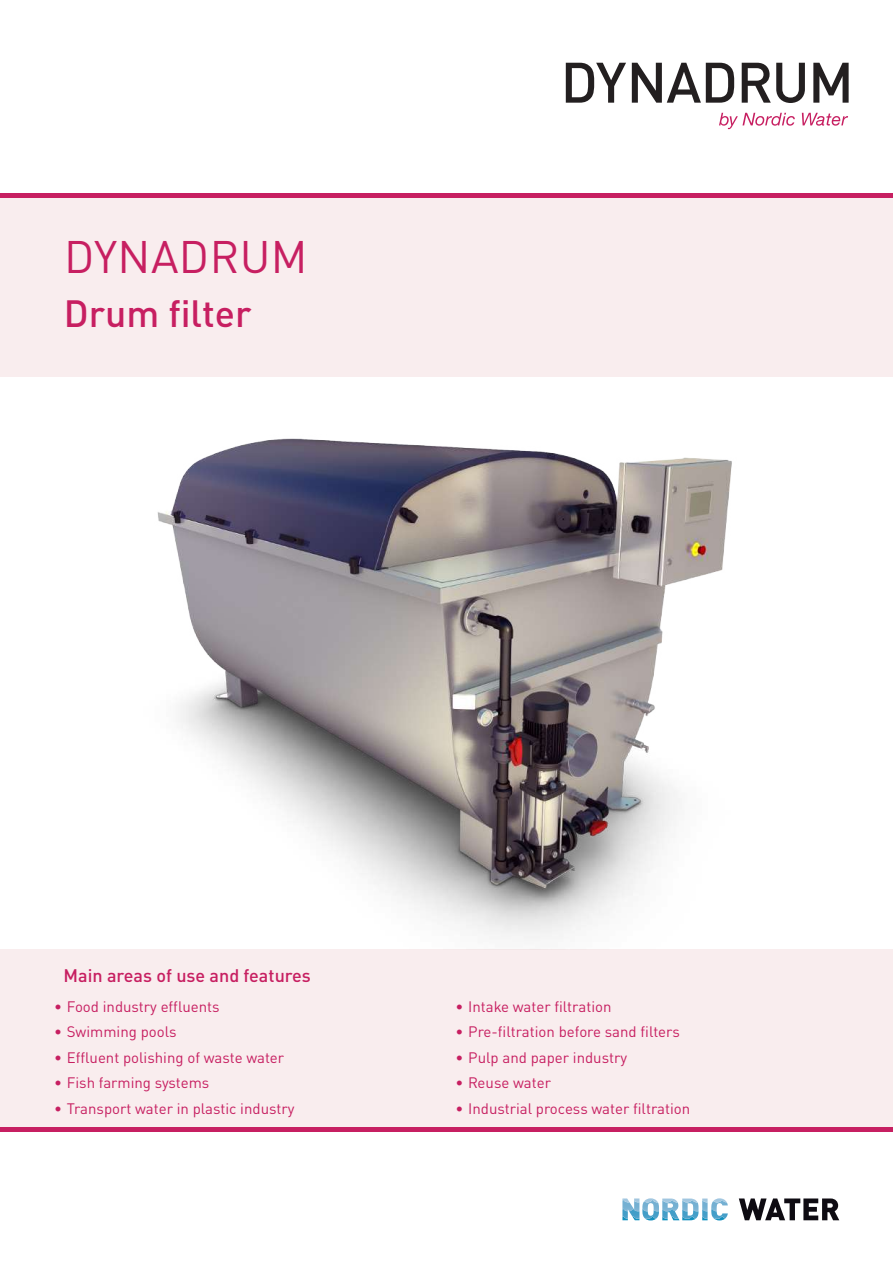
<style>
.page{position:relative;width:893px;height:1263px;background:#fff}
.page>*{position:absolute;margin:0;border:0;box-sizing:border-box;transform-origin:0 0}
.t1{font:45px "DIN Pro";letter-spacing:.01em;color:#c71f61}
.t2{font:500 37.5px "DIN Pro";color:#c71f61}
.t3{font:500 18px "DIN Pro";color:#c71f61}
.t4{font:15px "DIN Pro";color:#c71f61}
</style>
<div class="page">
<div style="left:0;top:198px;width:893px;height:178px;background:#f9edee"></div>
<div style="left:0;top:193px;width:893px;height:5px;background:#c71f61"></div>
<div style="left:0;top:949px;width:893px;height:179px;background:#f9edee"></div>
<hr style="left:0;top:1128px;width:893px;height:4px;background:#c71f61">
<svg style="left:719px;top:113px;width:76px;height:16px"></svg>
<svg style="left:802px;top:113px;width:46px;height:13px"></svg>
<svg style="left:566px;top:63px;width:60px;height:40px"></svg>
<svg style="left:632px;top:63px;width:102px;height:40px"></svg>
<svg style="left:742px;top:63px;width:63px;height:40px"></svg>
<svg style="left:813px;top:63px;width:36px;height:40px"></svg>
<svg style="left:739px;top:1198px;width:100px;height:22px"></svg>
<img style="left:622px;top:1202px;width:17px;height:6px">
<img style="left:642px;top:1202px;width:17px;height:6px">
<img style="left:662px;top:1202px;width:16px;height:6px">
<img style="left:682px;top:1202px;width:16px;height:7px">
<svg style="left:622px;top:1198px;width:17px;height:4px"></svg>
<img style="left:644px;top:1198px;width:14px;height:4px">
<img style="left:662px;top:1198px;width:16px;height:4px">
<img style="left:682px;top:1198px;width:15px;height:4px">
<img style="left:682px;top:1219px;width:13px;height:1px">
<svg style="left:622px;top:1208px;width:17px;height:12px"></svg>
<img style="left:642px;top:1208px;width:17px;height:11px">
<svg style="left:645px;top:1216px;width:11px;height:4px"></svg>
<img style="left:662px;top:1208px;width:16px;height:8px">
<svg style="left:662px;top:1216px;width:18px;height:4px"></svg>
<img style="left:682px;top:1209px;width:16px;height:10px">
<img style="left:682px;top:1216px;width:14px;height:3px">
<img style="left:725px;top:1213px;width:3px;height:6px">
<svg style="left:702px;top:1198px;width:23px;height:22px"></svg>
<img style="left:110px;top:376px;width:693px;height:563px">
<h1 class="t1" style="left:64px;top:221px;width:245px">DYNADRUM</h1>
<h2 class="t2" style="left:64px;top:283px;width:189px">Drum filter</h2>
<p class="t3" style="left:64px;top:961px;width:249px">Main areas of use and features</p>
<p class="t4" style="left:54px;top:994px;width:167px">• Food industry effluents</p>
<p class="t4" style="left:54px;top:1020px;width:124px">• Swimming pools</p>
<p class="t4" style="left:54px;top:1045px;width:232px">• Effluent polishing of waste water</p>
<p class="t4" style="left:54px;top:1071px;width:157px">• Fish farming systems</p>
<p class="t4" style="left:54px;top:1096px;width:242px">• Transport water in plastic industry</p>
<p class="t4" style="left:455px;top:994px;width:157px">• Intake water filtration</p>
<p class="t4" style="left:455px;top:1020px;width:226px">• Pre-filtration before sand filters</p>
<p class="t4" style="left:455px;top:1045px;width:173px">• Pulp and paper industry</p>
<p class="t4" style="left:455px;top:1071px;width:97px">• Reuse water</p>
<p class="t4" style="left:455px;top:1096px;width:236px">• Industrial process water filtration</p>
</div>
